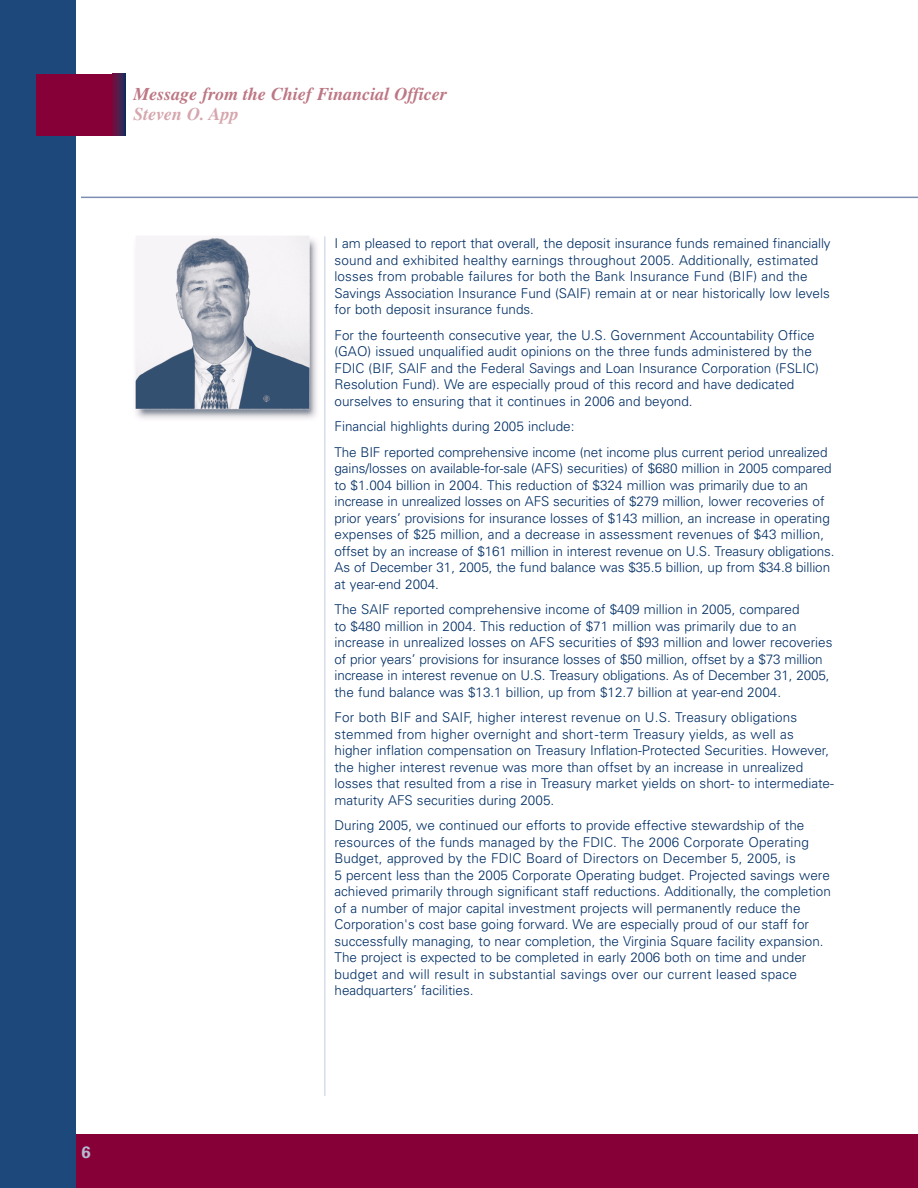
<style>
.page{position:relative;width:918px;height:1188px;background:#fff}
.page>*{position:absolute;margin:0;border:0;box-sizing:border-box;transform-origin:0 0}
.t1{font:italic 700 18px "Times";color:#bd7683}
.t2{font:italic 700 18px "Times";color:#d5a6ad}
.t3{font:700 16.5px "Univers";color:#b4bcd4}
.t4{font:300 13.5px/16.5px "Univers";color:#002e64}
</style>
<div class="page">
<img style="left:135px;top:236px;width:182px;height:183px">
<hr style="left:324px;top:236px;width:2px;height:860px;background:#d8dde9">
<div style="left:0;top:1134px;width:918px;height:54px;background:#860037"></div>
<hr style="left:81px;top:197px;width:837px;height:1px;background:#7d8eb3">
<div style="left:0;top:0;width:76px;height:1188px;background:#1d487b"></div>
<div style="left:36px;top:74px;width:90px;height:61px;background:#860037"></div>
<hr style="left:112px;top:74px;width:1px;height:61px;background:#7a093c">
<hr style="left:113px;top:74px;width:1px;height:61px;background:#740e40">
<hr style="left:114px;top:74px;width:1px;height:61px;background:#6e1042">
<hr style="left:115px;top:74px;width:1px;height:61px;background:#691445">
<hr style="left:116px;top:74px;width:1px;height:61px;background:#621948">
<hr style="left:117px;top:74px;width:1px;height:61px;background:#5b1d4a">
<hr style="left:118px;top:74px;width:1px;height:61px;background:#551f4d">
<hr style="left:119px;top:74px;width:1px;height:61px;background:#4e2250">
<hr style="left:120px;top:74px;width:1px;height:61px;background:#472452">
<hr style="left:121px;top:74px;width:1px;height:61px;background:#3f2756">
<hr style="left:122px;top:74px;width:1px;height:61px;background:#372958">
<hr style="left:123px;top:74px;width:1px;height:61px;background:#2c2a5b">
<hr style="left:124px;top:74px;width:1px;height:61px;background:#1f2b5d">
<hr style="left:125px;top:74px;width:1px;height:61px;background:#102c60">
<hr style="left:126px;top:74px;width:1px;height:61px;background:#0d2c61">
<h1 class="t1" style="left:133px;top:87px;width:315px">Message from the Chief Financial Officer</h1>
<h1 class="t2" style="left:133px;top:107px;width:107px">Steven O. App</h1>
<p class="t4" style="left:334px;top:236px;width:498px">I am pleased to report that overall, the deposit insurance funds remained financially sound and exhibited healthy earnings throughout 2005. Additionally, estimated losses from probable failures for both the Bank Insurance Fund (BIF) and the Savings Association Insurance Fund (SAIF) remain at or near historically low levels for both deposit insurance funds.</p>
<p class="t4" style="left:334px;top:328px;width:486px">For the fourteenth consecutive year, the U.S. Government Accountability Office (GAO) issued unqualified audit opinions on the three funds administered by the FDIC (BIF, SAIF and the Federal Savings and Loan Insurance Corporation (FSLIC)<br>Resolution Fund). We are especially proud of this record and have dedicated ourselves to ensuring that it continues in 2006 and beyond.</p>
<p class="t4" style="left:334px;top:415px;width:495px;line-height:25.5px">Financial highlights during 2005 include:<br>The BIF reported comprehensive income (net income plus current period unrealized</p>
<p class="t4" style="left:334px;top:461px;width:502px">gains/losses on available-for-sale (AFS) securities) of $680 million in 2005 compared to $1.004 billion in 2004. This reduction of $324 million was primarily due to an increase in unrealized losses on AFS securities of $279 million, lower recoveries of prior years’ provisions for insurance losses of $143 million, an increase in operating expenses of $25 million, and a decrease in assessment revenues of $43 million, offset by an increase of $161 million in interest revenue on U.S. Treasury obligations.<br>As of December 31, 2005, the fund balance was $35.5 billion, up from $34.8 billion at year-end 2004.</p>
<p class="t4" style="left:334px;top:602px;width:500px">The SAIF reported comprehensive income of $409 million in 2005, compared<br>to $480 million in 2004. This reduction of $71 million was primarily due to an increase in unrealized losses on AFS securities of $93 million and lower recoveries of prior years’ provisions for insurance losses of $50 million, offset by a $73 million increase in interest revenue on U.S. Treasury obligations. As of December 31, 2005, the fund balance was $13.1 billion, up from $12.7 billion at year-end 2004.</p>
<p class="t4" style="left:334px;top:710px;width:501px">For both BIF and SAIF, higher interest revenue on U.S. Treasury obligations stemmed from higher overnight and short-term Treasury yields, as well as higher inflation compensation on Treasury Inflation-Protected Securities. However, the higher interest revenue was more than offset by an increase in unrealized losses that resulted from a rise in Treasury market yields on short- to intermediate&shy;maturity AFS securities during 2005.</p>
<p class="t4" style="left:334px;top:818px;width:498px">During 2005, we continued our efforts to provide effective stewardship of the resources of the funds managed by the FDIC. The 2006 Corporate Operating Budget, approved by the FDIC Board of Directors on December 5, 2005, is<br>5 percent less than the 2005 Corporate Operating budget. Projected savings were achieved primarily through significant staff reductions. Additionally, the completion of a number of major capital investment projects will permanently reduce the Corporation's cost base going forward. We are especially proud of our staff for successfully managing, to near completion, the Virginia Square facility expansion.<br>The project is expected to be completed in early 2006 both on time and under budget and will result in substantial savings over our current leased space headquarters’ facilities.</p>
<p class="t3" style="left:81px;top:1146px;width:11px">6</p>
</div>
